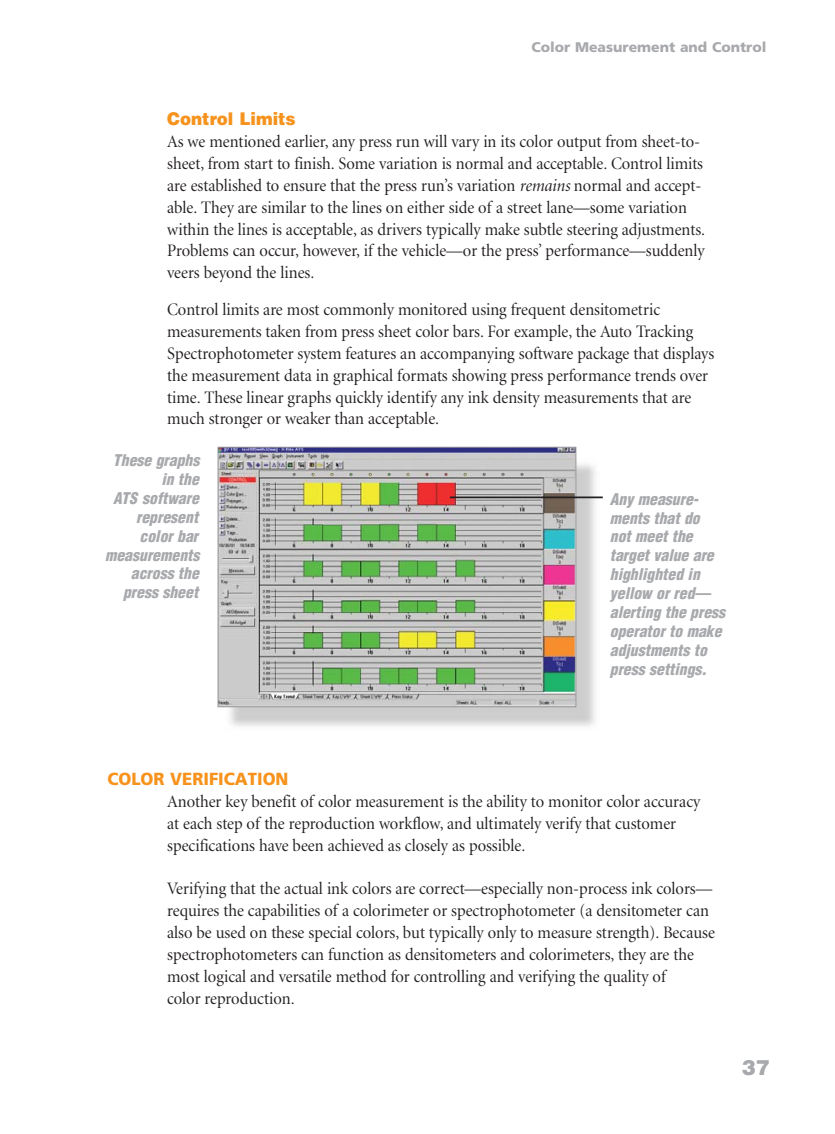
<style>
.page{position:relative;width:835px;height:1134px;background:#fff}
.page>*{position:absolute;margin:0;border:0;box-sizing:border-box;transform-origin:0 0}
.t1{font:900 21px "Helvetica";color:#a7a9ac}
.t2{font:17.5px/21.9px "Minion Display";color:#231f20;scale:.95 1}
.t3{font:900 17.5px "Frutiger LT Std";color:#f7931d;scale:.95 1}
.t4{font:900 17.5px "Helvetica";color:#f7931d;scale:.95 1}
.t5{font:italic 900 condensed 15.75px/18.9px "Helvetica";color:#a7a9ac;text-align:right}
.t6{font:900 14px "Frutiger LT Std";color:#a7a9ac}
.s1{font-style:italic}
</style>
<div class="page">
<img style="left:224px;top:456px;width:379px;height:271px">
<img style="left:220px;top:449px;width:354px;height:256px">
<div style="left:218px;top:447px;width:358px;height:260px;border:1px solid #939598"></div>
<hr style="left:450px;top:497px;width:153px;height:1px;background:#231f20">
<p class="t6" style="left:531px;top:42px;width:237px">Color Measurement and Control</p>
<p class="t4" style="left:167px;top:113px;width:137px">Control Limits</p>
<p class="t2" style="left:167px;top:132px;width:568px">As we mentioned earlier, any press run will vary in its color output from sheet-to&shy;sheet, from start to finish. Some variation is normal and acceptable. Control limits are established to ensure that the press run’s variation <span class="s1">remains</span> normal and accept&shy;able. They are similar to the lines on either side of a street lane—some variation within the lines is acceptable, as drivers typically make subtle steering adjustments.<br>Problems can occur, however, if the vehicle—or the press’ performance—suddenly veers beyond the lines.</p>
<p class="t2" style="left:167px;top:300px;width:577px">Control limits are most commonly monitored using frequent densitometric measurements taken from press sheet color bars. For example, the Auto Tracking Spectrophotometer system features an accompanying software package that displays the measurement data in graphical formats showing press performance trends over time. These linear graphs quickly identify any ink density measurements that are much stronger or weaker than acceptable.</p>
<p class="t5" style="left:105px;top:452px;width:96px">These graphs in the<br>ATS software represent color bar measurements across the press sheet</p>
<p class="t5" style="left:610px;top:491px;width:117px;text-align:left">Any measure&shy;ments that do<br>not meet the target value are highlighted in yellow or red— alerting the press operator to make adjustments to press settings.</p>
<p class="t3" style="left:107px;top:772px;width:192px">COLOR VERIFICATION</p>
<p class="t2" style="left:167px;top:792px;width:563px">Another key benefit of color measurement is the ability to monitor color accuracy at each step of the reproduction workflow, and ultimately verify that customer specifications have been achieved as closely as possible.</p>
<p class="t2" style="left:167px;top:879px;width:578px">Verifying that the actual ink colors are correct—especially non-process ink colors— requires the capabilities of a colorimeter or spectrophotometer (a densitometer can also be used on these special colors, but typically only to measure strength). Because spectrophotometers can function as densitometers and colorimeters, they are the most logical and versatile method for controlling and verifying the quality of<br>color reproduction.</p>
<p class="t1" style="left:742px;top:1060px;width:30px">37</p>
</div>
